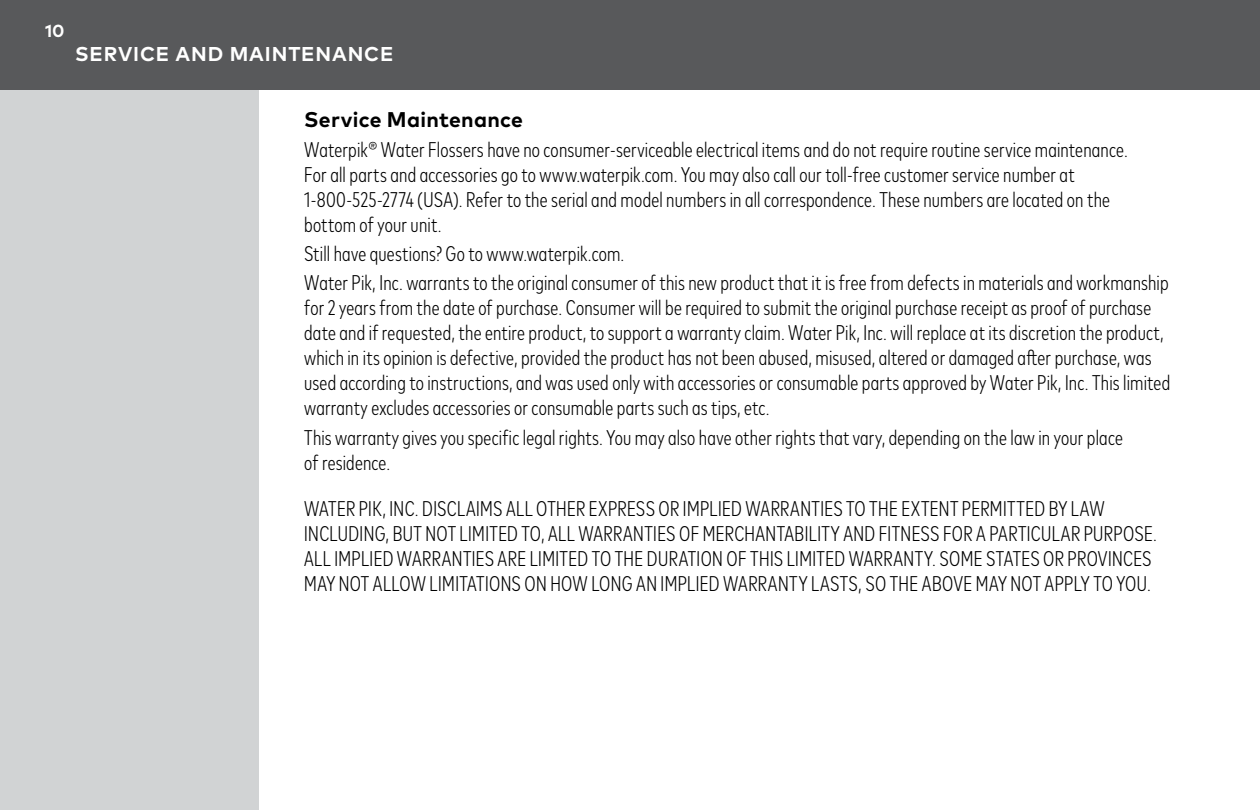
<style>
.page{position:relative;width:1260px;height:810px;background:#fff}
.page>*{position:absolute;margin:0;border:0;box-sizing:border-box;transform-origin:0 0}
.t1{font:300 condensed 21.25px/25px "Mark Pro";letter-spacing:.01em;color:#000}
.t2{font:700 21.25px "Mark Pro";letter-spacing:.015em;color:#000}
.t3{font:700 20px "Mark Pro";letter-spacing:.045em;color:#fff}
.t4{font:300 condensed 17.5px "Mark Pro";color:#fff}
</style>
<div class="page">
<div style="left:0;top:0;width:259px;height:810px;background:#d1d3d4"></div>
<div style="left:0;top:0;width:1260px;height:90px;background:#58595b"></div>
<p class="t4" style="left:45px;top:18px;width:15px">10</p>
<p class="t3" style="left:75px;top:39px;width:320px">SERVICE AND MAINTENANCE</p>
<p class="t2" style="left:304px;top:103px;width:220px">Service Maintenance</p>
<p class="t1" style="left:304px;top:135px;width:825px">Waterpik® Water Flossers have no consumer-serviceable electrical items and do not require routine service maintenance.<br>For all parts and accessories go to www.waterpik.com. You may also call our toll-free customer service number at 1-800-525-2774 (USA). Refer to the serial and model numbers in all correspondence. These numbers are located on the bottom of your unit.</p>
<p class="t1" style="left:304px;top:237px;width:866px;line-height:29.5px">Still have questions? Go to www.waterpik.com.<br>Water Pik, Inc. warrants to the original consumer of this new product that it is free from defects in materials and workmanship</p>
<p class="t1" style="left:304px;top:294px;width:868px">for 2 years from the date of purchase. Consumer will be required to submit the original purchase receipt as proof of purchase date and if requested, the entire product, to support a warranty claim. Water Pik, Inc. will replace at its discretion the product, which in its opinion is defective, provided the product has not been abused, misused, altered or damaged after purchase, was used according to instructions, and was used only with accessories or consumable parts approved by Water Pik, Inc. This limited warranty excludes accessories or consumable parts such as tips, etc.</p>
<p class="t1" style="left:304px;top:424px;width:820px">This warranty gives you specific legal rights. You may also have other rights that vary, depending on the law in your place of residence.</p>
<p class="t1" style="left:304px;top:495px;width:854px">WATER PIK, INC. DISCLAIMS ALL OTHER EXPRESS OR IMPLIED WARRANTIES TO THE EXTENT PERMITTED BY LAW INCLUDING, BUT NOT LIMITED TO, ALL WARRANTIES OF MERCHANTABILITY AND FITNESS FOR A PARTICULAR PURPOSE.<br>ALL IMPLIED WARRANTIES ARE LIMITED TO THE DURATION OF THIS LIMITED WARRANTY. SOME STATES OR PROVINCES MAY NOT ALLOW LIMITATIONS ON HOW LONG AN IMPLIED WARRANTY LASTS, SO THE ABOVE MAY NOT APPLY TO YOU.</p>
</div>
